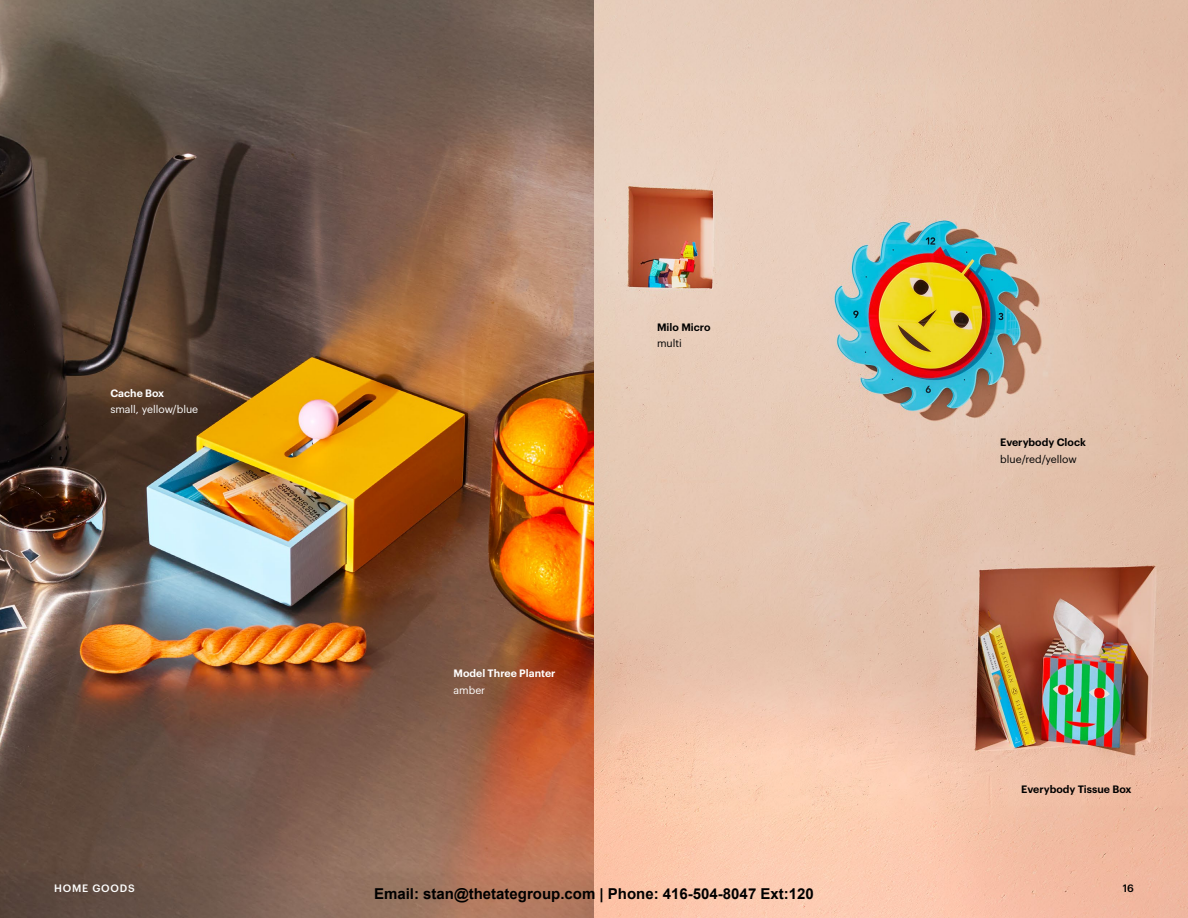
<style>
.page{position:relative;width:1188px;height:918px;background:#fff}
.page>*{position:absolute;margin:0;border:0;box-sizing:border-box;transform-origin:0 0}
.t1{font:700 15px "Arial";color:#000}
.t2{font:600 10.5px "Graphik";color:#000}
.t3{font:600 10.5px "Graphik";color:#fff}
.t4{font:10.5px "Graphik";color:#fff}
.t5{font:10.5px "Graphik";color:#000}
.t6{font:500 10.5px "Graphik";letter-spacing:.075em;color:#fff}
.t7{font:500 10.5px "Graphik";color:#000}
</style>
<div class="page">
<img style="left:594px;top:0;width:594px;height:918px">
<img style="left:0;top:0;width:594px;height:918px">
<p class="t3" style="left:110px;top:385px;width:55px">Cache Box</p>
<p class="t4" style="left:110px;top:402px;width:89px">small, yellow/blue</p>
<p class="t2" style="left:657px;top:319px;width:55px">Milo Micro</p>
<p class="t5" style="left:657px;top:336px;width:26px">multi</p>
<p class="t3" style="left:454px;top:665px;width:104px">Model Three Planter</p>
<p class="t4" style="left:454px;top:682px;width:33px">amber</p>
<p class="t2" style="left:1000px;top:434px;width:87px">Everybody Clock</p>
<p class="t5" style="left:1000px;top:451px;width:78px">blue/red/yellow</p>
<p class="t2" style="left:1021px;top:781px;width:112px">Everybody Tissue Box</p>
<p class="t6" style="left:54px;top:880px;width:82px">HOME GOODS</p>
<p class="t7" style="left:1123px;top:880px;width:13px">16</p>
<p class="t1" style="left:374px;top:883px;width:441px">Email: stan@thetategroup.com | Phone: 416-504-8047 Ext:120</p>
</div>
